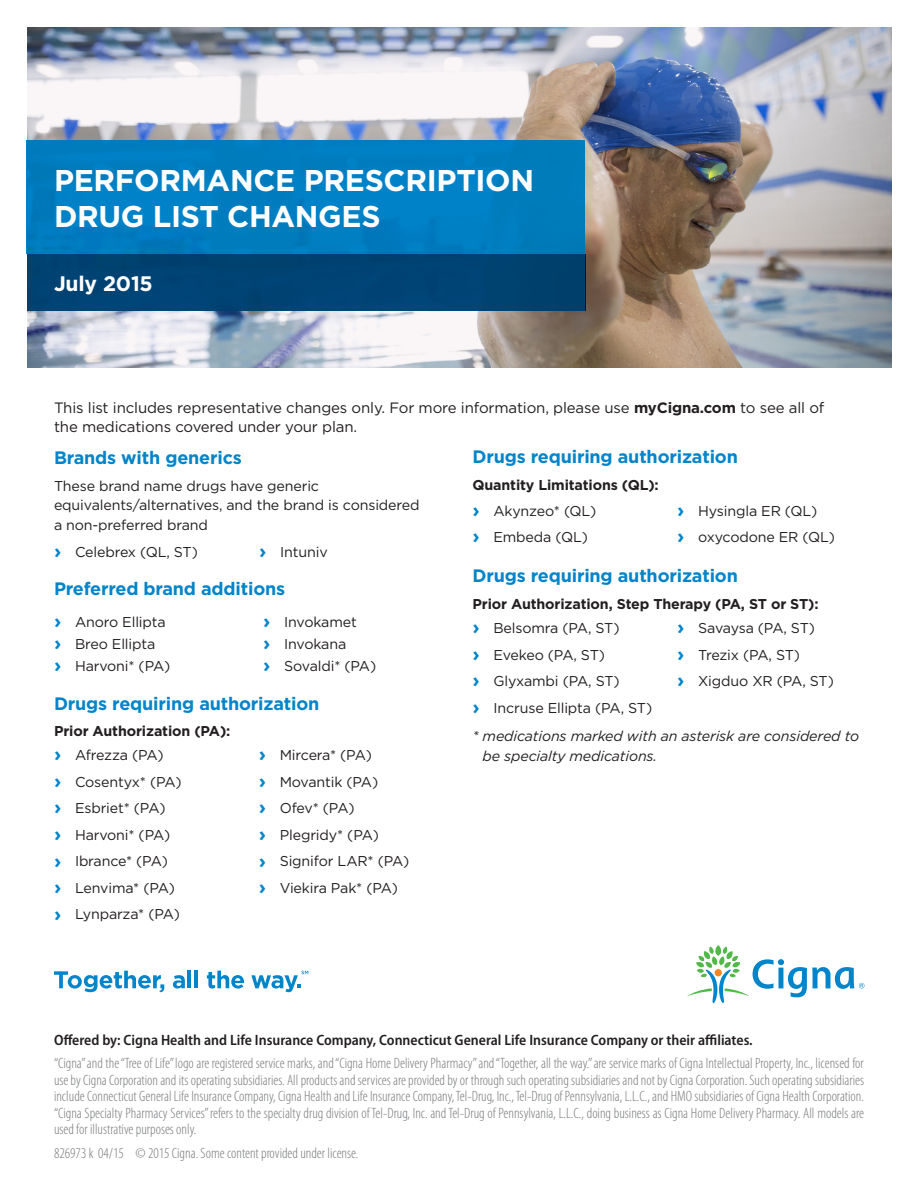
<style>
.page{position:relative;width:918px;height:1188px;background:#fff}
.page>*{position:absolute;margin:0;border:0;box-sizing:border-box;transform-origin:0 0}
.Headline_2_bars_phot{font:700 30px/36px "Gotham";letter-spacing:-.01em;color:#fff}
.Subheadline_bold_14{font:700 21px "Gotham";letter-spacing:-.01em;color:#fff}
.Subhead_body_bold_12{font:700 18px "Gotham";letter-spacing:-.01em;color:#0084ca}
.Legal_copy_Cat{font:300 condensed 15px/16.5px "Myriad Pro";color:#787a7d;text-align:justify}
.NB-Bullet_Copy{font:15px "Gotham";letter-spacing:-.01em;color:#231f20}
.Offered_by_legal{font:600 semi-condensed 15px "Myriad Pro";color:#231f20}
.Bullet_copy_book_9_5{font:14.25px "Gotham";letter-spacing:-.01em;color:#231f20}
.Body_copy__book_9_5{font:14.25px/19.5px "Gotham";letter-spacing:-.01em;color:#231f20}
.Body_copy_head_bold{font:700 14.25px "Gotham";letter-spacing:-.01em;color:#231f20}
.Body_copy__book_9_5-2{font:italic 14.25px/19.5px "Gotham";letter-spacing:-.01em;color:#231f20}
.Bullet_copy_book_9_5-2{font:14.25px "Gotham";letter-spacing:-.03em;color:#231f20}
.s1{font-weight:700}
.s2{font-weight:700;font-size:19.5px;color:#0084ca}
</style>
<div class="page">
<img style="left:27px;top:27px;width:864px;height:340px">
<div style="left:27px;top:140px;width:558px;height:114px;background:#007dc0"></div>
<div style="left:27px;top:254px;width:558px;height:56px;background:#004779"></div>
<svg style="left:687px;top:945px;width:177px;height:58px"></svg>
<svg style="left:54px;top:971px;width:110px;height:21px"></svg>
<svg style="left:173px;top:975px;width:12px;height:14px"></svg>
<hr style="left:188px;top:971px;width:3px;height:17px;background:#0084ca">
<hr style="left:194px;top:971px;width:4px;height:17px;background:#0084ca">
<svg style="left:207px;top:971px;width:37px;height:18px"></svg>
<svg style="left:251px;top:971px;width:57px;height:21px"></svg>
<p class="Headline_2_bars_phot" style="left:54px;top:162px;width:482px">PERFORMANCE PRESCRIPTION<br>DRUG LIST CHANGES</p>
<p class="Subheadline_bold_14" style="left:54px;top:271px;width:100px">July 2015</p>
<p class="NB-Bullet_Copy" style="left:54px;top:398px;width:772px">This list includes representative changes only. For more information, please use <span class="s1">myCigna.com</span> to see all of</p>
<p class="NB-Bullet_Copy" style="left:54px;top:417px;width:305px">the medications covered under your plan.</p>
<p class="Subhead_body_bold_12" style="left:54px;top:447px;width:189px">Brands with generics</p>
<p class="Body_copy__book_9_5" style="left:54px;top:476px;width:367px">These brand name drugs have generic equivalents/alternatives, and the brand is considered a non-preferred brand</p>
<p class="Subhead_body_bold_12" style="left:472px;top:447px;width:267px">Drugs requiring authorization</p>
<p class="Body_copy_head_bold" style="left:472px;top:477px;width:188px">Quantity Limitations (QL):</p>
<p class="Bullet_copy_book_9_5" style="left:472px;top:502px;width:125px"><span class="s2">›</span> Akynzeo* (QL)</p>
<p class="Bullet_copy_book_9_5" style="left:472px;top:528px;width:117px"><span class="s2">›</span> Embeda (QL)</p>
<p class="Bullet_copy_book_9_5" style="left:677px;top:502px;width:142px"><span class="s2">›</span> Hysingla ER (QL)</p>
<p class="Bullet_copy_book_9_5" style="left:677px;top:528px;width:159px"><span class="s2">›</span> oxycodone ER (QL)</p>
<p class="Subhead_body_bold_12" style="left:472px;top:565px;width:267px">Drugs requiring authorization</p>
<p class="Body_copy_head_bold" style="left:472px;top:595px;width:348px">Prior Authorization, Step Therapy (PA, ST or ST):</p>
<p class="Bullet_copy_book_9_5" style="left:472px;top:619px;width:149px"><span class="s2">›</span> Belsomra (PA, ST)</p>
<p class="Bullet_copy_book_9_5" style="left:472px;top:646px;width:134px"><span class="s2">›</span> Evekeo (PA, ST)</p>
<p class="Bullet_copy_book_9_5" style="left:472px;top:672px;width:149px"><span class="s2">›</span> Glyxambi (PA, ST)</p>
<p class="Bullet_copy_book_9_5" style="left:472px;top:699px;width:181px"><span class="s2">›</span> Incruse Ellipta (PA, ST)</p>
<p class="Bullet_copy_book_9_5" style="left:54px;top:543px;width:145px"><span class="s2">›</span> Celebrex (QL, ST)</p>
<p class="Bullet_copy_book_9_5" style="left:259px;top:543px;width:70px"><span class="s2">›</span> Intuniv</p>
<p class="Subhead_body_bold_12" style="left:54px;top:579px;width:233px">Preferred brand additions</p>
<p class="Bullet_copy_book_9_5" style="left:54px;top:613px;width:113px"><span class="s2">›</span> Anoro Ellipta</p>
<p class="Bullet_copy_book_9_5" style="left:54px;top:635px;width:103px"><span class="s2">›</span> Breo Ellipta</p>
<p class="Bullet_copy_book_9_5" style="left:54px;top:657px;width:118px"><span class="s2">›</span> Harvoni* (PA)</p>
<p class="Bullet_copy_book_9_5" style="left:263px;top:613px;width:95px"><span class="s2">›</span> Invokamet</p>
<p class="Bullet_copy_book_9_5" style="left:263px;top:635px;width:85px"><span class="s2">›</span> Invokana</p>
<p class="Bullet_copy_book_9_5" style="left:263px;top:657px;width:114px"><span class="s2">›</span> Sovaldi* (PA)</p>
<p class="Bullet_copy_book_9_5-2" style="left:677px;top:619px;width:139px"><span class="s2">›</span> Savaysa (PA, ST)</p>
<p class="Bullet_copy_book_9_5" style="left:677px;top:646px;width:124px"><span class="s2">›</span> Trezix (PA, ST)</p>
<p class="Bullet_copy_book_9_5" style="left:677px;top:672px;width:158px"><span class="s2">›</span> Xigduo XR (PA, ST)</p>
<p class="Subhead_body_bold_12" style="left:54px;top:693px;width:267px">Drugs requiring authorization</p>
<p class="Body_copy_head_bold" style="left:54px;top:723px;width:178px">Prior Authorization (PA):</p>
<p class="Body_copy__book_9_5-2" style="left:483px;top:727px;width:378px;text-indent:-10px">* medications marked with an asterisk are considered to be specialty medications.</p>
<p class="Bullet_copy_book_9_5" style="left:54px;top:746px;width:111px"><span class="s2">›</span> Afrezza (PA)</p>
<p class="Bullet_copy_book_9_5" style="left:54px;top:773px;width:129px"><span class="s2">›</span> Cosentyx* (PA)</p>
<p class="Bullet_copy_book_9_5" style="left:54px;top:799px;width:113px"><span class="s2">›</span> Esbriet* (PA)</p>
<p class="Bullet_copy_book_9_5" style="left:54px;top:826px;width:118px"><span class="s2">›</span> Harvoni* (PA)</p>
<p class="Bullet_copy_book_9_5" style="left:54px;top:852px;width:115px"><span class="s2">›</span> Ibrance* (PA)</p>
<p class="Bullet_copy_book_9_5" style="left:54px;top:879px;width:123px"><span class="s2">›</span> Lenvima* (PA)</p>
<p class="Bullet_copy_book_9_5" style="left:54px;top:905px;width:128px"><span class="s2">›</span> Lynparza* (PA)</p>
<p class="Bullet_copy_book_9_5" style="left:259px;top:746px;width:115px"><span class="s2">›</span> Mircera* (PA)</p>
<p class="Bullet_copy_book_9_5" style="left:259px;top:773px;width:121px"><span class="s2">›</span> Movantik (PA)</p>
<p class="Bullet_copy_book_9_5" style="left:259px;top:799px;width:97px"><span class="s2">›</span> Ofev* (PA)</p>
<p class="Bullet_copy_book_9_5" style="left:259px;top:826px;width:122px"><span class="s2">›</span> Plegridy* (PA)</p>
<p class="Bullet_copy_book_9_5" style="left:259px;top:852px;width:152px"><span class="s2">›</span> Signifor LAR* (PA)</p>
<p class="Bullet_copy_book_9_5" style="left:259px;top:879px;width:141px"><span class="s2">›</span> Viekira Pak* (PA)</p>
<p class="Offered_by_legal" style="left:54px;top:1032px;width:700px">Offered by: Cigna Health and Life Insurance Company, Connecticut General Life Insurance Company or their affiliates.</p>
<p class="Legal_copy_Cat" style="left:54px;top:1056px;width:812px">“Cigna” and the “Tree of Life” logo are registered service marks, and “Cigna Home Delivery Pharmacy” and “Together, all the way.” are service marks of Cigna Intellectual Property, Inc., licensed for use by Cigna Corporation and its operating subsidiaries. All products and services are provided by or through such operating subsidiaries and not by Cigna Corporation. Such operating subsidiaries include Connecticut General Life Insurance Company, Cigna Health and Life Insurance Company, Tel-Drug, Inc., Tel-Drug of Pennsylvania, L.L.C., and HMO subsidiaries of Cigna Health Corporation. “Cigna Specialty Pharmacy Services” refers to the specialty drug division of Tel-Drug, Inc. and Tel-Drug of Pennsylvania, L.L.C., doing business as Cigna Home Delivery Pharmacy. All models are used for illustrative purposes only.</p>
<p class="Legal_copy_Cat" style="left:54px;top:1145px;width:306px">826973 k 04/15 © 2015 Cigna. Some content provided under license.</p>
</div>
